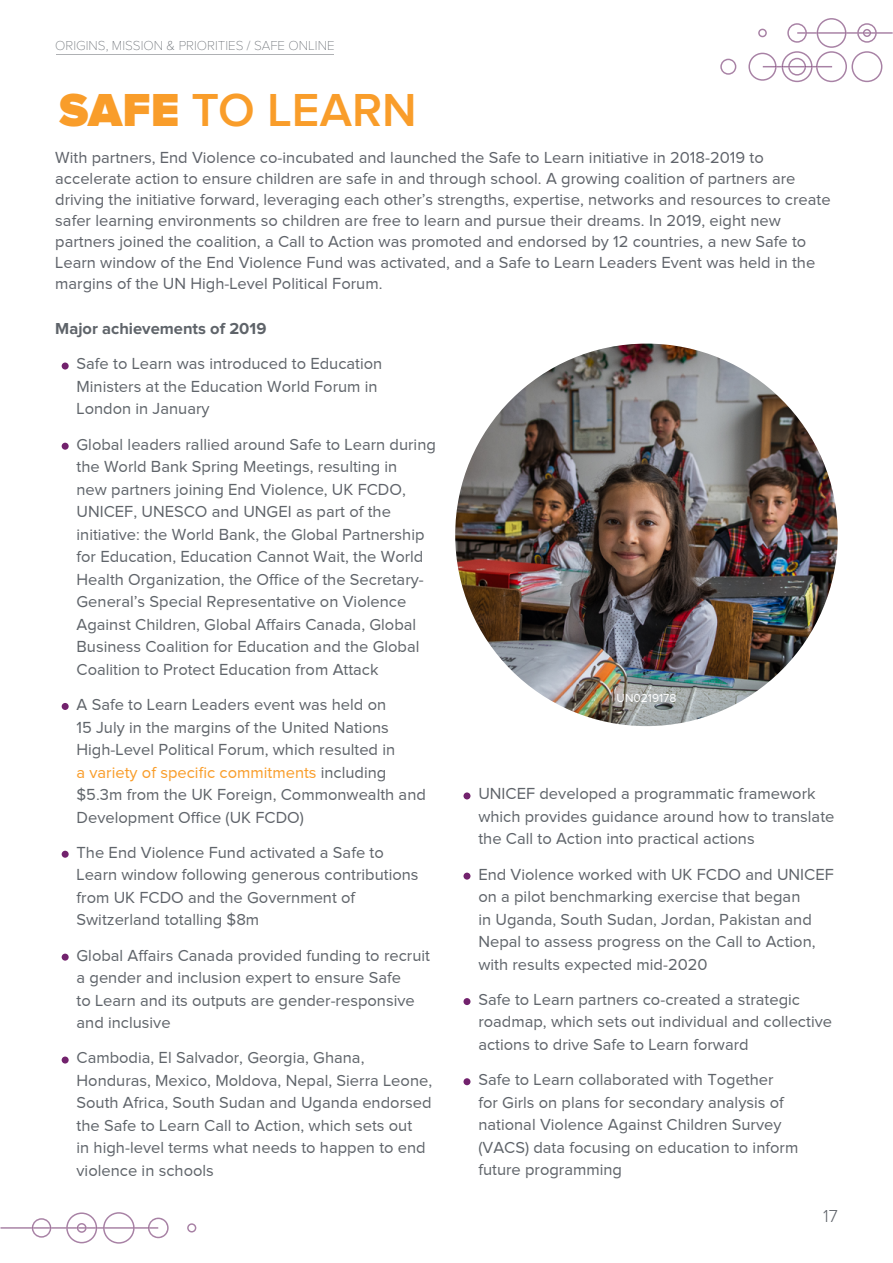
<style>
.page{position:relative;width:893px;height:1263px;background:#fff}
.page>*{position:absolute;margin:0;border:0;box-sizing:border-box;transform-origin:0 0}
.t1{font:600 48px "Proxima Nova";color:#f99d2a}
.t2{font:300 18px "Proxima Nova";color:#5f636a}
.t3{font:16.5px/22.5px "Proxima Nova";color:#5f646a}
.t4{font:16.5px/21px "Proxima Nova";color:#5f636a}
.t5{font:700 16.5px "Proxima Nova";color:#5f646a}
.t6{font:100 13.5px "Proxima Nova T";color:#5f646a}
.t7{font:12px "Proxima Nova";color:#fff}
.s1{font-weight:900}
.s2{color:#5f636a}
.s3{color:#f99d2a}
</style>
<div class="page">
<svg style="left:187px;top:1223px;width:9px;height:9px"></svg>
<svg style="left:0;top:1212px;width:169px;height:32px"></svg>
<svg style="left:720px;top:59px;width:16px;height:16px"></svg>
<svg style="left:748px;top:18px;width:145px;height:64px"></svg>
<div style="left:62px;top:362px;width:7px;height:7px;background:#72226d;border-radius:50%"></div>
<div style="left:62px;top:443px;width:7px;height:7px;background:#72226d;border-radius:50%"></div>
<div style="left:62px;top:703px;width:7px;height:7px;background:#72226d;border-radius:50%"></div>
<div style="left:62px;top:851px;width:7px;height:7px;background:#72226d;border-radius:50%"></div>
<div style="left:62px;top:954px;width:7px;height:7px;background:#72226d;border-radius:50%"></div>
<div style="left:62px;top:1056px;width:7px;height:7px;background:#72226d;border-radius:50%"></div>
<img style="left:455px;top:344px;width:383px;height:382px;border-radius:191px">
<div style="left:463px;top:792px;width:7px;height:7px;background:#72226d;border-radius:50%"></div>
<div style="left:463px;top:873px;width:7px;height:7px;background:#72226d;border-radius:50%"></div>
<div style="left:463px;top:998px;width:7px;height:7px;background:#72226d;border-radius:50%"></div>
<div style="left:463px;top:1078px;width:7px;height:7px;background:#72226d;border-radius:50%"></div>
<hr style="left:56px;top:54px;width:278px;height:1px;background:#5f636a">
<p class="t6" style="left:55px;top:38px;width:281px">ORIGINS, MISSION &amp; PRIORITIES / SAFE ONLINE</p>
<h1 class="t1" style="left:59px;top:82px;width:359px"><span class="s1">SAFE</span> TO LEARN</h1>
<p class="t4" style="left:55px;top:147px;width:777px">With partners, End Violence co-incubated and launched the Safe to Learn initiative in 2018-2019 to accelerate action to ensure children are safe in and through school A. growing coalition of partners are driving the initiative forward, leveraging each other s’ strengths, expertise, networks and resources to create safer learning environments so children are free to learn and pursue their dreams In. 2019, eight new partners joined the coalition a, Call to Action was promoted and endorsed by 12 countries a, new Safe to Learn window of the End Violence Fund was activated, and a Safe to Learn Leaders Event was held in the margins of the UN High-Level Political Forum.</p>
<p class="t5" style="left:55px;top:321px;width:213px">Major achievements of 2019</p>
<p class="t3" style="left:77px;top:352px;width:307px">Safe to Learn was introduced to Education<br>Ministers at the Education World Forum in<br>London in January</p>
<p class="t3" style="left:77px;top:433px;width:361px">Global leaders rallied around Safe to Learn during the World Bank Spring Meetings, resulting in<br>new partners joining End Violence, <span class="s2">UK FCDO</span>, UNICEF, UNESCO and UNGEI as part of the initiative: the World Bank, the Global Partnership for Education, Education Cannot Wait, the World</p>
<p class="t3" style="left:77px;top:590px;width:331px">General s’ Special Representative on Violence</p>
<p class="t3" style="left:77px;top:568px;width:349px">Health Organization, the Office of the Secretary-</p>
<p class="t3" style="left:77px;top:613px;width:345px">Against Children, Global Affairs Canada, Global<br>Business Coalition for Education and the Global<br>Coalition to Protect Education from Attack</p>
<p class="t3" style="left:77px;top:693px;width:351px">A Safe to Learn Leaders event was held on<br>15 July in the margins of the United Nations High-Level Political Forum, which resulted in<br><span class="s3">a variety of specific commitments</span> including $5.3m from the UK Foreign, Commonwealth and Development Office (<span class="s2">UK FCDO</span>(</p>
<p class="t3" style="left:77px;top:841px;width:344px">The End Violence Fund activated a Safe to Learn window following generous contributions from <span class="s2">UK FCDO</span> and the Government of Switzerland totalling $8m</p>
<p class="t3" style="left:77px;top:944px;width:355px">Global Affairs Canada provided funding to recruit a gender and inclusion expert to ensure Safe<br>to Learn and its outputs are gender-responsive and inclusive</p>
<p class="t3" style="left:77px;top:1046px;width:357px">Cambodia, El Salvador, Georgia, Ghana, Honduras, Mexico, Moldova, Nepal, Sierra Leone, South Africa, South Sudan and Uganda endorsed the Safe to Learn Call to Action, which sets out<br>in high-level terms what needs to happen to end violence in schools</p>
<p class="t7" style="left:617px;top:691px;width:61px">UN0219178</p>
<p class="t3" style="left:478px;top:782px;width:358px">UNICEF developed a programmatic framework which provides guidance around how to translate the Call to Action into practical actions</p>
<p class="t3" style="left:478px;top:862px;width:357px">End Violence worked with <span class="s2">UK FCDO</span> and UNICEF on a pilot benchmarking exercise that began<br>in Uganda, South Sudan, Jordan, Pakistan and Nepal to assess progress on the Call to Action, with results expected mid-2020</p>
<p class="t3" style="left:478px;top:988px;width:355px">Safe to Learn partners co-created a strategic roadmap, which sets out individual and collective actions to drive Safe to Learn forward</p>
<p class="t3" style="left:478px;top:1068px;width:321px">Safe to Learn collaborated with Together<br>for Girls on plans for secondary analysis of national Violence Against Children Survey (VACS) data focusing on education to inform future programming</p>
<p class="t2" style="left:823px;top:1208px;width:16px">17</p>
</div>
